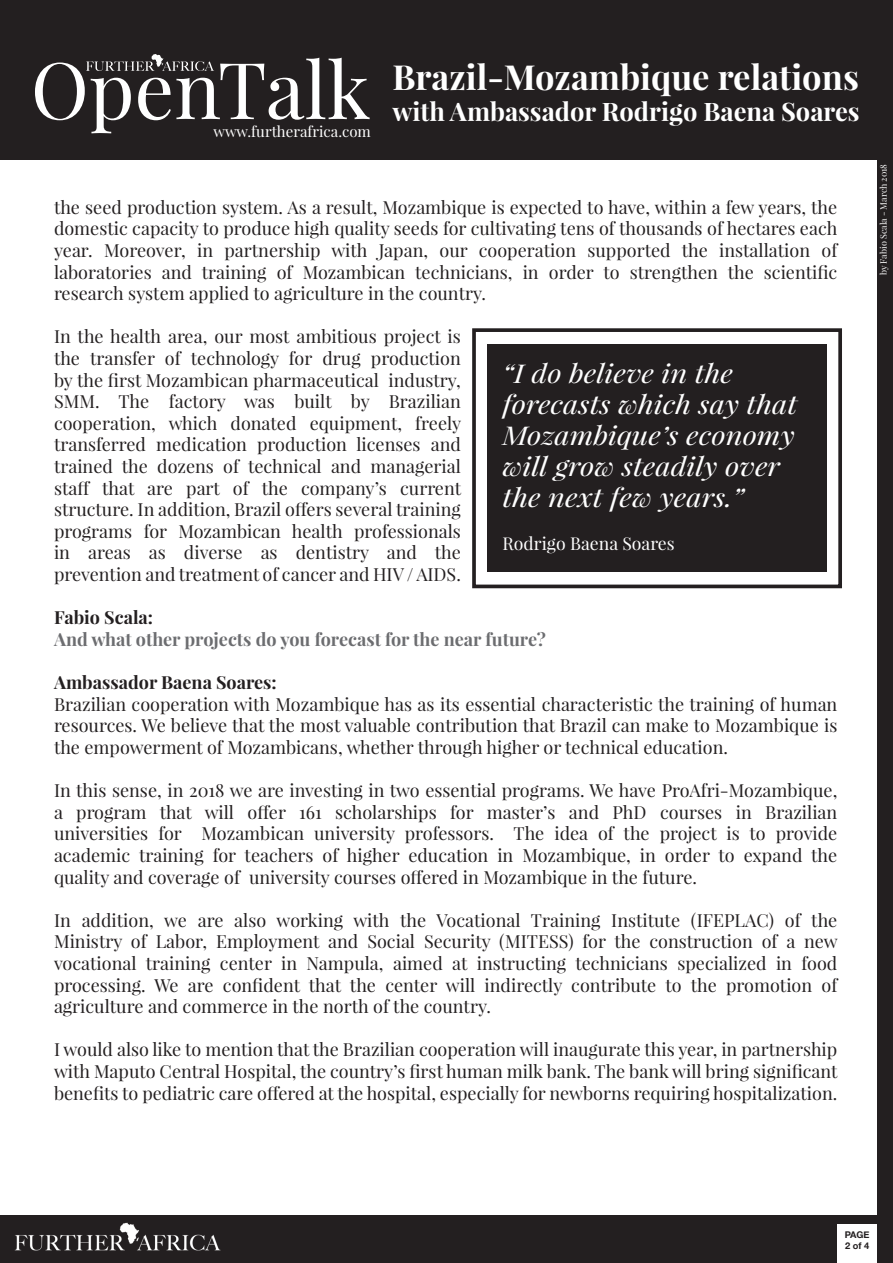
<style>
.page{position:relative;width:893px;height:1263px;background:#231f20}
.page>*{position:absolute;margin:0;border:0;box-sizing:border-box;transform-origin:0 0}
.t1{font:700 34.5px "Playfair Display";color:#fff}
.t2{font:italic 25.95px/31px "Playfair Display";color:#fff;scale:1.13 1}
.t3{font:700 25.5px "Playfair Display";color:#fff}
.t4{font:18px/21.6px "Playfair Display";color:#231f20;text-align:justify}
.t5{font:700 18px "Playfair Display";color:#6c6d70}
.t6{font:700 18px "Playfair Display";color:#231f20}
.t7{font:17.7px "Playfair Display";color:#fff}
.t8{font:15px "Playfair Display";color:#fff}
.t9{font:700 9.3px "Helvetica Neue";color:#231f20}
.t10{font:9px "Playfair Display";color:#fff}
</style>
<div class="page">
<div style="left:0;top:161px;width:877px;height:1054px;background:#fff"></div>
<img style="left:14px;top:1222px;width:207px;height:29px">
<svg style="left:35px;top:54px;width:335px;height:79px"></svg>
<div style="left:837px;top:1224px;width:40px;height:39px;background:#fff"></div>
<div style="left:472px;top:328px;width:370px;height:260px;border:4px solid #231f20"></div>
<div style="left:487px;top:345px;width:340px;height:227px;background:#231f20"></div>
<p class="t8" style="left:214px;top:122px;width:159px">www.furtherafrica.com</p>
<p class="t1" style="left:392px;top:55px;width:468px">Brazil-Mozambique relations</p>
<p class="t3" style="left:392px;top:95px;width:469px">with Ambassador Rodrigo Baena Soares</p>
<p class="t4" style="left:54px;top:196px;width:785px">the seed production system. As a result, Mozambique is expected to have, within a few years, the domestic capacity to produce high quality seeds for cultivating tens of thousands of hectares each year. Moreover, in partnership with Japan, our cooperation supported the installation of laboratories and training of Mozambican technicians, in order to strengthen the scientific research system applied to agriculture in the country.</p>
<p class="t4" style="left:54px;top:326px;width:409px">In the health area, our most ambitious project is the transfer of technology for drug production by the first Mozambican pharmaceutical industry, SMM. The factory was built by Brazilian cooperation, which donated equipment, freely transferred medication production licenses and trained the dozens of technical and managerial staff that are part of the company’s current structure. In addition, Brazil offers several training programs for Mozambican health professionals in areas as diverse as dentistry and the prevention and treatment of cancer and HIV / AIDS.</p>
<p class="t6" style="left:54px;top:606px;width:101px">Fabio Scala:</p>
<p class="t5" style="left:54px;top:628px;width:493px">And what other projects do you forecast for the near future?</p>
<p class="t6" style="left:54px;top:671px;width:224px">Ambassador Baena Soares:</p>
<p class="t4" style="left:54px;top:693px;width:785px">Brazilian cooperation with Mozambique has as its essential characteristic the training of human resources. We believe that the most valuable contribution that Brazil can make to Mozambique is the empowerment of Mozambicans, whether through higher or technical education.</p>
<p class="t4" style="left:54px;top:779px;width:785px">In this sense, in 2018 we are investing in two essential programs. We have ProAfri-Mozambique, a program that will offer 161 scholarships for master’s and PhD courses in Brazilian universities for Mozambican university professors. The idea of the project is to provide academic training for teachers of higher education in Mozambique, in order to expand the quality and coverage of university courses offered in Mozambique in the future.</p>
<p class="t4" style="left:54px;top:909px;width:785px">In addition, we are also working with the Vocational Training Institute (IFEPLAC) of the Ministry of Labor, Employment and Social Security (MITESS) for the construction of a new vocational training center in Nampula, aimed at instructing technicians specialized in food processing. We are confident that the center will indirectly contribute to the promotion of agriculture and commerce in the north of the country.</p>
<p class="t4" style="left:54px;top:1039px;width:785px">I would also like to mention that the Brazilian cooperation will inaugurate this year, in partnership with Maputo Central Hospital, the country’s first human milk bank. The bank will bring significant benefits to pediatric care offered at the hospital, especially for newborns requiring hospitalization.</p>
<p class="t2" style="left:502px;top:357px;width:262px">“I do believe in the forecasts which say that</p>
<p class="t2" style="left:502px;top:419px;width:260px">Mozambique’s economy will grow steadily over the next few years.”</p>
<p class="t7" style="left:502px;top:532px;width:174px">Rodrigo Baena Soares</p>
<p class="t10" style="left:878px;top:275px;width:113px;rotate:-90deg">by Fabio Scala - March 2018</p>
<p class="t9" style="left:845px;top:1227px;width:26px">PAGE</p>
<p class="t9" style="left:845px;top:1239px;width:26px">2 of 4</p>
</div>
